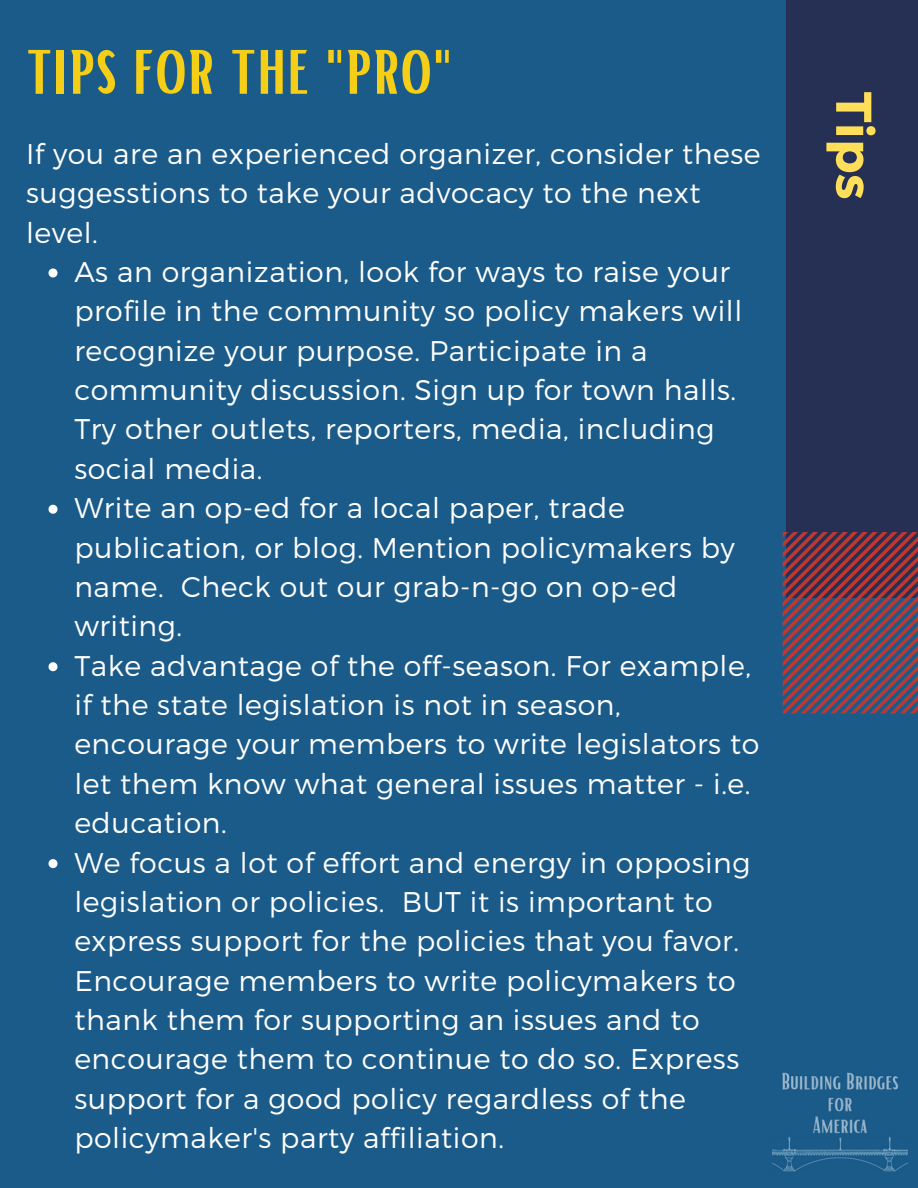
<style>
.page{position:relative;width:918px;height:1188px;background:#1b5b8a}
.page>*{position:absolute;margin:0;border:0;box-sizing:border-box;transform-origin:0 0}
.t1{font:75.75px "Bright";color:#f4ce17}
.t2{font:700 50.25px "Montserrat";color:#ffde59}
.t3{font:300 28.5px/39.3px "Montserrat";letter-spacing:.02em;color:#fff}
</style>
<div class="page">
<svg style="left:49px;top:268px;width:9px;height:9px"></svg>
<svg style="left:49px;top:505px;width:9px;height:9px"></svg>
<svg style="left:49px;top:662px;width:9px;height:9px"></svg>
<svg style="left:49px;top:859px;width:9px;height:9px"></svg>
<div style="left:786px;top:0;width:132px;height:598px;background:#263055"></div>
<svg style="left:783px;top:532px;width:135px;height:181px"></svg>
<img style="left:772px;top:1072px;width:135px;height:100px">
<h2 class="t1" style="left:26px;top:18px;width:428px">TIPS FOR THE "PRO"</h2>
<p class="t3" style="left:26px;top:133px;width:736px">If you are an experienced organizer, consider these suggesstions to take your advocacy to the next level.</p>
<p class="t3" style="left:74px;top:251px;width:669px">As an organization, look for ways to raise your profile in the community so policy makers will recognize your purpose. Participate in a community discussion. Sign up for town halls.<br>Try other outlets, reporters, media, including social media.</p>
<p class="t3" style="left:74px;top:487px;width:662px">Write an op-ed for a local paper, trade publication, or blog. Mention policymakers by name. Check out our grab-n-go on op-ed writing.</p>
<p class="t3" style="left:74px;top:645px;width:686px">Take advantage of the off-season. For example, if the state legislation is not in season, encourage your members to write legislators to let them know what general issues matter - i.e. education.</p>
<p class="t3" style="left:74px;top:841px;width:678px">We focus a lot of effort and energy in opposing legislation or policies. BUT it is important to express support for the policies that you favor.<br>Encourage members to write policymakers to thank them for supporting an issues and to encourage them to continue to do so. Express support for a good policy regardless of the policymaker's party affiliation.</p>
<h1 class="t2" style="left:887px;top:92px;width:109px;rotate:90deg">Tips</h1>
</div>
